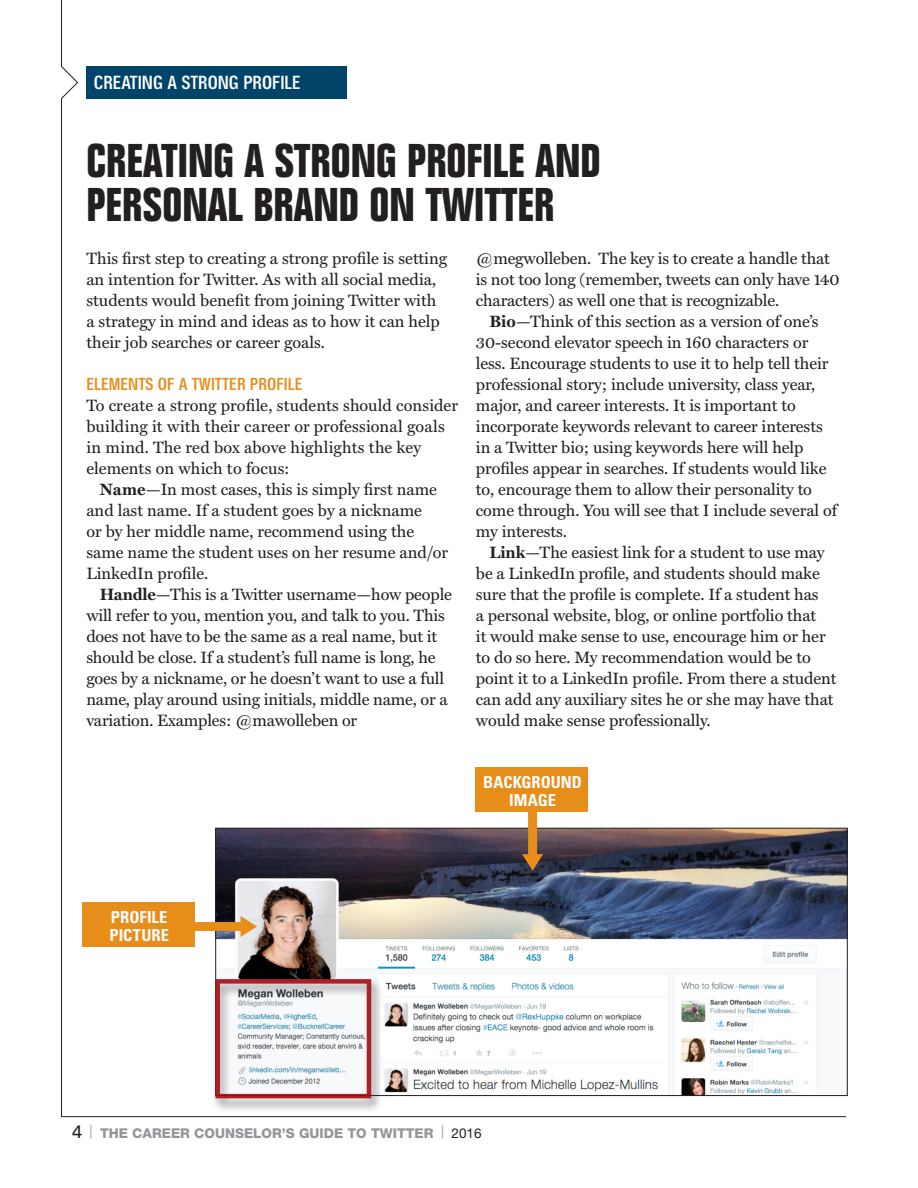
<style>
.page{position:relative;width:918px;height:1188px;background:#fff}
.page>*{position:absolute;margin:0;border:0;box-sizing:border-box;transform-origin:0 0}
.Headline{font:700 condensed 45px/43.5px "Folio SBOP";color:#231f20}
.Label_Left_page{font:500 condensed 18px "Folio SBOP";color:#fff}
.Body{font:16.5px/21px "Miller Text";letter-spacing:-.005em;color:#231f20}
.pullout{font:700 condensed 16.5px/18px "Univers LT Std";color:#fff}
.subhead{font:500 condensed 16.5px "Folio SBOP";color:#e78d1a}
.t1{font:800 13.5px "Helvetica Neue LT Std";color:#939598}
.s1{font-weight:700}
.s2{font-family:"Univers LT Std";font-weight:400;font-size:18px;color:#231f20}
.s3{font-weight:400;color:#231f20}
</style>
<div class="page">
<img style="left:218px;top:830px;width:628px;height:264px">
<hr style="left:62px;top:1116px;width:784px;height:1px;background:#231f20">
<hr style="left:61px;top:98px;width:1px;height:1019px;background:#231f20">
<hr style="left:61px;top:0;width:1px;height:67px;background:#231f20">
<svg style="left:61px;top:66px;width:18px;height:33px"></svg>
<div style="left:86px;top:67px;width:261px;height:32px;background:#004469"></div>
<div style="left:211px;top:977px;width:172px;height:136px;background:#231f20;opacity:.55"></div>
<div style="left:216px;top:979px;width:155px;height:119px;border:4px solid #a30910"></div>
<div style="left:172px;top:922px;width:77px;height:9px;background:#e78d1a"></div>
<svg style="left:241px;top:916px;width:16px;height:21px"></svg>
<div style="left:528px;top:785px;width:9px;height:77px;background:#e78d1a"></div>
<svg style="left:522px;top:854px;width:21px;height:17px"></svg>
<div style="left:83px;top:902px;width:112px;height:45px;background:#e78d1a"></div>
<div style="left:476px;top:767px;width:112px;height:45px;background:#e78d1a"></div>
<p class="Label_Left_page" style="left:94px;top:73px;width:208px">CREATING A STRONG PROFILE</p>
<p class="Headline" style="left:86px;top:139px;width:516px">CREATING A STRONG PROFILE AND<br>PERSONAL BRAND ON TWITTER</p>
<p class="Body" style="left:86px;top:248px;width:362px">This first step to creating a strong profile is setting an intention for Twitter. As with all social media, students would benefit from joining Twitter with a strategy in mind and ideas as to how it can help their job searches or career goals.</p>
<p class="subhead" style="left:86px;top:375px;width:218px">ELEMENTS OF A TWITTER PROFILE</p>
<p class="Body" style="left:86px;top:395px;width:373px">To create a strong profile, students should consider building it with their career or professional goals in mind. The red box above highlights the key elements on which to focus:</p>
<p class="Body" style="left:86px;top:479px;width:363px;text-indent:14px"><span class="s1">Name</span>—In most cases, this is simply first name and last name. If a student goes by a nickname<br>or by her middle name, recommend using the same name the student uses on her resume and/or LinkedIn profile.</p>
<p class="Body" style="left:86px;top:584px;width:367px;text-indent:14px"><span class="s1">Handle</span>—This is a Twitter username—how people will refer to you, mention you, and talk to you. This does not have to be the same as a real name, but it should be close. If a student’s full name is long, he goes by a nickname, or he doesn’t want to use a full name, play around using initials, middle name, or a variation. Examples: @mawolleben or</p>
<p class="Body" style="left:476px;top:248px;width:365px">@megwolleben. The key is to create a handle that is not too long (remember, tweets can only have 140 characters) as well one that is recognizable.</p>
<p class="Body" style="left:476px;top:311px;width:363px;text-indent:14px"><span class="s1">Bio</span>—Think of this section as a version of one’s 30-second elevator speech in 160 characters or less. Encourage students to use it to help tell their professional story; include university, class year, major, and career interests. It is important to incorporate keywords relevant to career interests in a Twitter bio; using keywords here will help profiles appear in searches. If students would like to, encourage them to allow their personality to come through. You will see that I include several of my interests.</p>
<p class="Body" style="left:476px;top:542px;width:362px;text-indent:14px"><span class="s1">Link</span>—The easiest link for a student to use may be a LinkedIn profile, and students should make sure that the profile is complete. If a student has<br>a personal website, blog, or online portfolio that<br>it would make sense to use, encourage him or her to do so here. My recommendation would be to point it to a LinkedIn profile. From there a student can add any auxiliary sites he or she may have that would make sense professionally.</p>
<p class="pullout" style="left:483px;top:774px;width:100px;text-align:center">BACKGROUND<br>IMAGE</p>
<p class="pullout" style="left:109px;top:909px;width:61px">PROFILE<br>PICTURE</p>
<p class="t1" style="left:72px;top:1125px;width:411px"><span class="s2">4</span> <sup>|</sup> THE CAREER COUNSELOR’S GUIDE TO TWITTER <sup>|</sup> <span class="s3">2016</span></p>
</div>
